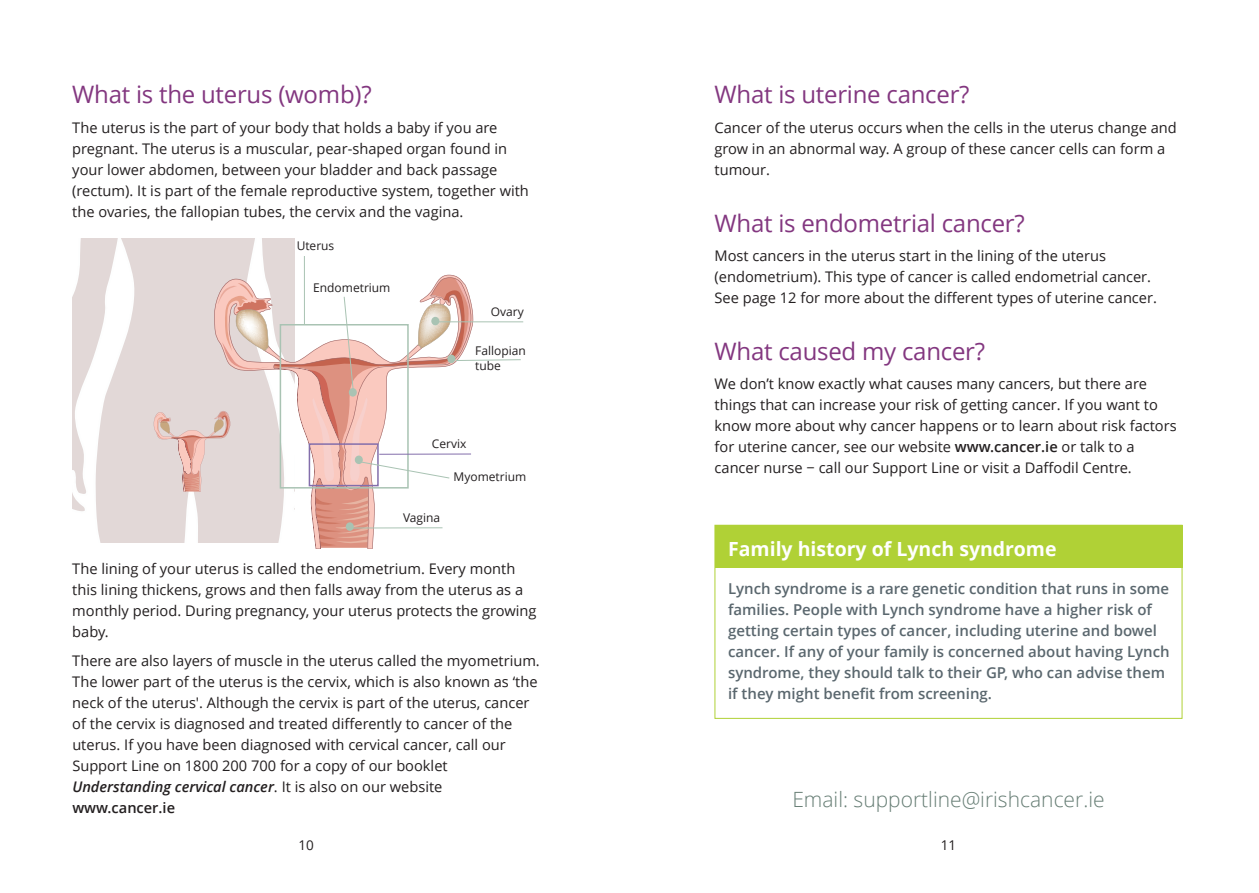
<style>
.page{position:relative;width:1259px;height:893px;background:#fff}
.page>*{position:absolute;margin:0;border:0;box-sizing:border-box;transform-origin:0 0}
.t1{font:24px "Open Sans";letter-spacing:-.01em;color:#833780}
.t2{font:300 21px "Open Sans";color:#677e75}
.t3{font:700 19.5px "Open Sans";color:#fff}
.t4{font:600 15px/21px "Open Sans";color:#5a676e}
.t5{font:14.7px/21px "Open Sans";color:#231f20}
.t6{font:13.5px "Open Sans";color:#231f20}
.t7{font:12px/15px "Open Sans";color:#231f20}
.s1{font-weight:600;font-style:italic}
.s2{font-weight:600}
</style>
<div class="page">
<svg style="left:72px;top:238px;width:222px;height:304px;fill:#e2d8d7"></svg>
<svg style="left:214px;top:275px;width:246px;height:273px"></svg>
<hr style="left:304px;top:256px;width:1px;height:69px;background:#a9c3b3">
<hr style="left:432px;top:322px;width:91px;height:1px;background:#a9c3b3">
<svg style="left:154px;top:279px;width:367px;height:267px"></svg>
<div style="left:355px;top:456px;width:8px;height:8px;background:#a9c3b3;border-radius:50%"></div>
<div style="left:346px;top:522px;width:8px;height:9px;background:#a9c3b3;border-radius:50%"></div>
<div style="left:431px;top:317px;width:8px;height:8px;background:#a9c3b3;border-radius:50%"></div>
<div style="left:349px;top:388px;width:8px;height:9px;background:#a9c3b3;border-radius:50%"></div>
<div style="left:447px;top:355px;width:8px;height:8px;background:#a9c3b3;border-radius:50%"></div>
<div style="left:714px;top:525px;width:468px;height:42px;background:#b0d136"></div>
<div style="left:714px;top:525px;width:468px;height:194px;border:1px solid #b0d136"></div>
<h1 class="t1" style="left:72px;top:78px;width:301px">What is the uterus (womb)?</h1>
<p class="t5" style="left:72px;top:117px;width:458px">The uterus is the part of your body that holds a baby if you are pregnant. The uterus is a muscular, pear-shaped organ found in your lower abdomen, between your bladder and back passage (rectum). It is part of the female reproductive system, together with the ovaries, the fallopian tubes, the cervix and the vagina.</p>
<p class="t7" style="left:297px;top:238px;width:39px">Uterus</p>
<p class="t7" style="left:313px;top:279px;width:79px">Endometrium</p>
<p class="t7" style="left:491px;top:304px;width:34px">Ovary</p>
<p class="t7" style="left:475px;top:343px;width:52px">Fallopian tube</p>
<p class="t7" style="left:432px;top:436px;width:36px">Cervix</p>
<p class="t7" style="left:403px;top:510px;width:39px">Vagina</p>
<p class="t7" style="left:453px;top:469px;width:74px">Myometrium</p>
<p class="t5" style="left:72px;top:558px;width:466px">The lining of your uterus is called the endometrium. Every month this lining thickens, grows and then falls away from the uterus as a monthly period. During pregnancy, your uterus protects the growing baby.</p>
<p class="t5" style="left:72px;top:650px;width:469px">There are also layers of muscle in the uterus called the myometrium.<br>The lower part of the uterus is the cervix, which is also known as ‘the neck of the uterus'. Although the cervix is part of the uterus, cancer of the cervix is diagnosed and treated differently to cancer of the uterus. If you have been diagnosed with cervical cancer, call our Support Line on 1800 200 700 for a copy of our booklet <span class="s1">Understanding cervical cancer</span>. It is also on our website <span class="s2">www.cancer.ie</span></p>
<h1 class="t1" style="left:714px;top:78px;width:256px">What is uterine cancer?</h1>
<p class="t5" style="left:714px;top:117px;width:464px">Cancer of the uterus occurs when the cells in the uterus change and grow in an abnormal way. A group of these cancer cells can form a tumour.</p>
<h1 class="t1" style="left:714px;top:206px;width:312px">What is endometrial cancer?</h1>
<p class="t5" style="left:714px;top:245px;width:444px">Most cancers in the uterus start in the lining of the uterus (endometrium). This type of cancer is called endometrial cancer.<br>See page 12 for more about the different types of uterine cancer.</p>
<h1 class="t1" style="left:714px;top:334px;width:272px">What caused my cancer?</h1>
<p class="t5" style="left:714px;top:373px;width:464px">We don’t know exactly what causes many cancers, but there are things that can increase your risk of getting cancer. If you want to know more about why cancer happens or to learn about risk factors for uterine cancer, see our website <span class="s2">www.cancer.ie</span> or talk to a cancer nurse − call our Support Line or visit a Daffodil Centre.</p>
<h3 class="t3" style="left:728px;top:535px;width:330px">Family history of Lynch syndrome</h3>
<p class="t4" style="left:728px;top:578px;width:443px">Lynch syndrome is a rare genetic condition that runs in some families. People with Lynch syndrome have a higher risk of getting certain types of cancer, including uterine and bowel cancer. If any of your family is concerned about having Lynch syndrome, they should talk to their GP, who can advise them if they might benefit from screening.</p>
<h2 class="t2" style="left:792px;top:785px;width:314px">Email: supportline@irishcancer.ie</h2>
<p class="t6" style="left:298px;top:836px;width:17px">10</p>
<p class="t6" style="left:940px;top:836px;width:17px">11</p>
</div>
